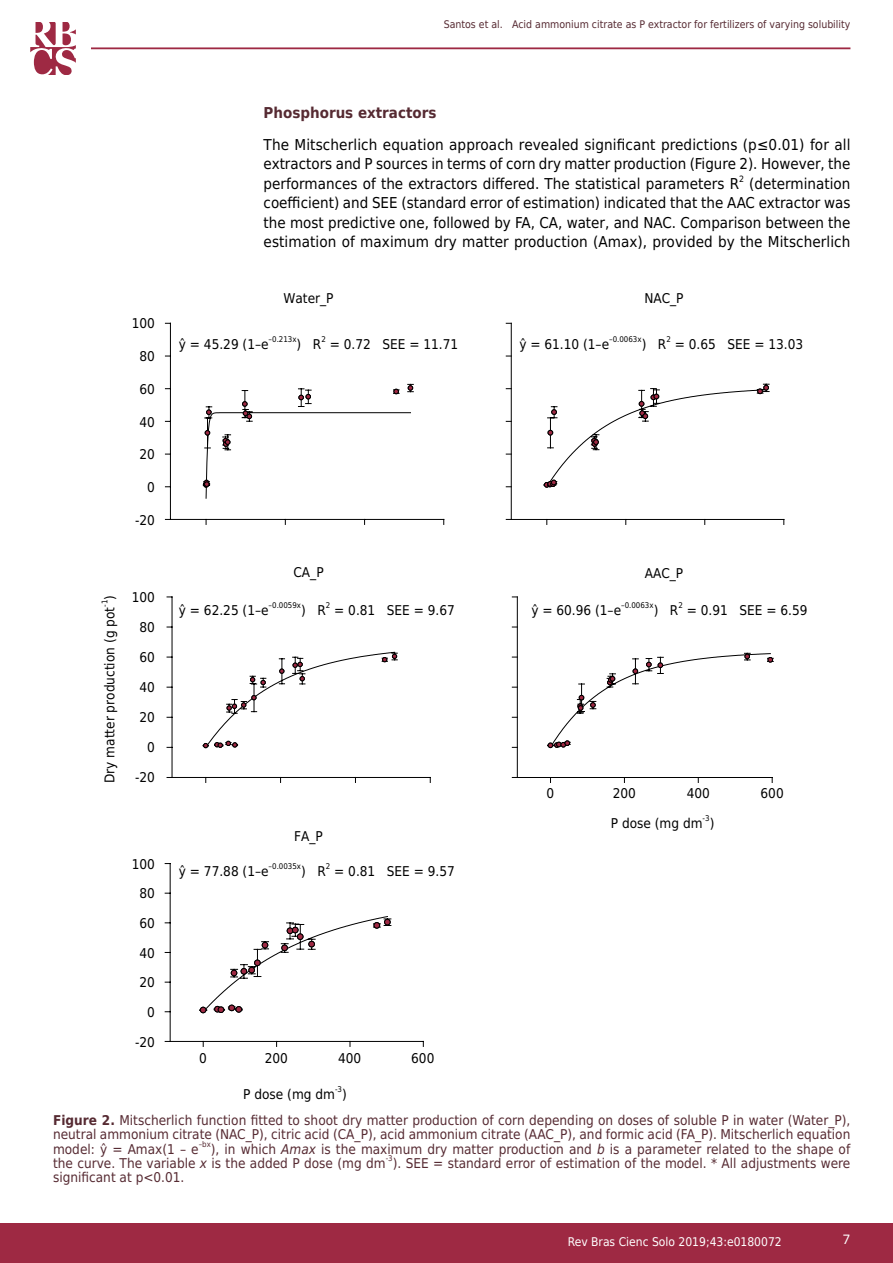
<style>
.page{position:relative;width:893px;height:1263px;background:#fff}
.page>*{position:absolute;margin:0;border:0;box-sizing:border-box;transform-origin:0 0}
.t1{font:15px/19.5px "DejaVu Sans Condensed";color:#000;text-align:justify}
.t2{font:700 15px "DejaVu Sans Condensed";color:#562a32}
.t3{font:13.5px/14.2px "DejaVu Sans Condensed";color:#562a32;text-align:justify}
.t4{font:13.5px "DejaVu Sans Condensed";color:#000}
.t5{font:13.5px "Akkurat Pro";color:#fff}
.t6{font:12px "DejaVu Sans Condensed";color:#fff}
.t7{font:10.5px "DejaVu Sans Condensed";color:#562a32}
.t8{font:8.7px "DejaVu Sans Condensed";color:#000}
.t9{font:7.8px "DejaVu Sans Condensed";color:#000}
.t10{font:7.8px "DejaVu Sans Condensed";color:#562a32}
.s1{font-weight:700}
.s2{font-style:italic}
</style>
<div class="page">
<div style="left:0;top:1223px;width:893px;height:40px;background:#9e2943"></div>
<hr style="left:91px;top:47px;width:759px;height:2px;background:#9e2943">
<svg style="left:30px;top:22px;width:46px;height:52px"></svg>
<hr style="left:170px;top:519px;width:274px;height:1px;background:#000">
<hr style="left:170px;top:323px;width:1px;height:196px;background:#000">
<svg style="left:203px;top:384px;width:211px;height:115px"></svg>
<svg style="left:510px;top:322px;width:275px;height:203px"></svg>
<hr style="left:172px;top:777px;width:258px;height:1px;background:#000">
<hr style="left:172px;top:597px;width:1px;height:180px;background:#000">
<svg style="left:202px;top:651px;width:196px;height:97px"></svg>
<svg style="left:517px;top:596px;width:257px;height:182px"></svg>
<svg style="left:548px;top:740px;width:22px;height:8px"></svg>
<svg style="left:577px;top:695px;width:7px;height:16px"></svg>
<svg style="left:590px;top:702px;width:6px;height:6px"></svg>
<svg style="left:607px;top:676px;width:8px;height:9px"></svg>
<svg style="left:633px;top:669px;width:5px;height:5px"></svg>
<svg style="left:646px;top:662px;width:5px;height:5px"></svg>
<svg style="left:658px;top:663px;width:5px;height:5px"></svg>
<svg style="left:745px;top:654px;width:5px;height:5px"></svg>
<svg style="left:768px;top:657px;width:5px;height:5px"></svg>
<hr style="left:170px;top:1041px;width:253px;height:1px;background:#000">
<hr style="left:170px;top:863px;width:1px;height:178px;background:#000">
<svg style="left:199px;top:916px;width:193px;height:97px"></svg>
<div style="left:384px;top:919px;width:7px;height:6px;border:1px solid #000;border-radius:50%"></div>
<svg style="left:548px;top:430px;width:5px;height:5px"></svg>
<svg style="left:544px;top:480px;width:12px;height:7px"></svg>
<svg style="left:551px;top:409px;width:6px;height:6px"></svg>
<svg style="left:591px;top:438px;width:8px;height:9px"></svg>
<svg style="left:639px;top:394px;width:20px;height:25px"></svg>
<svg style="left:757px;top:385px;width:12px;height:9px"></svg>
<p class="t7" style="left:444px;top:16px;width:408px">Santos et al. Acid ammonium citrate as P extractor for fertilizers of varying solubility</p>
<p class="t2" style="left:264px;top:100px;width:174px">Phosphorus extractors</p>
<p class="t1" style="left:264px;top:135px;width:588px">The Mitscherlich equation approach revealed significant predictions (p≤0.01) for all extractors and P sources in terms of corn dry matter production (Figure 2). However, the performances of the extractors differed. The statistical parameters R</p>
<p class="t8" style="left:739px;top:172px;width:6px">2</p>
<p class="t1" style="left:264px;top:174px;width:588px;text-indent:486px">(determination coefficient) and SEE (standard error of estimation) indicated that the AAC extractor was the most predictive one, followed by FA, CA, water, and NAC. Comparison between the estimation of maximum dry matter production (Amax), provided by the Mitscherlich</p>
<p class="t4" style="left:284px;top:287px;width:52px">Water_P</p>
<p class="t4" style="left:644px;top:287px;width:41px">NAC_P</p>
<p class="t4" style="left:132px;top:313px;width:25px">100</p>
<p class="t4" style="left:140px;top:345px;width:17px">80</p>
<p class="t4" style="left:179px;top:333px;width:91px">ŷ = 45.29 (1–e</p>
<p class="t9" style="left:269px;top:333px;width:29px">–0.213x</p>
<p class="t4" style="left:297px;top:333px;width:26px">) R</p>
<p class="t9" style="left:321px;top:333px;width:6px">2</p>
<p class="t4" style="left:330px;top:333px;width:130px">= 0.72 SEE = 11.71</p>
<p class="t4" style="left:519px;top:333px;width:91px">ŷ = 61.10 (1–e</p>
<p class="t9" style="left:609px;top:333px;width:34px">–0.0063x</p>
<p class="t4" style="left:642px;top:333px;width:26px">) R</p>
<p class="t9" style="left:666px;top:333px;width:6px">2</p>
<p class="t4" style="left:675px;top:333px;width:130px">= 0.65 SEE = 13.03</p>
<p class="t4" style="left:140px;top:378px;width:17px">60</p>
<p class="t4" style="left:140px;top:411px;width:17px">40</p>
<p class="t4" style="left:140px;top:443px;width:17px">20</p>
<p class="t4" style="left:147px;top:476px;width:9px">0</p>
<p class="t4" style="left:135px;top:509px;width:21px">-20</p>
<p class="t4" style="left:293px;top:561px;width:32px">CA_P</p>
<p class="t4" style="left:645px;top:562px;width:40px">AAC_P</p>
<p class="t4" style="left:99px;top:600px;width:6px;rotate:-90deg">)</p>
<p class="t9" style="left:99px;top:607px;width:9px;rotate:-90deg">-1</p>
<p class="t4" style="left:99px;top:783px;width:178px;rotate:-90deg">Dry matter production (g pot</p>
<p class="t4" style="left:132px;top:586px;width:25px">100</p>
<p class="t4" style="left:140px;top:616px;width:17px">80</p>
<p class="t4" style="left:140px;top:646px;width:17px">60</p>
<p class="t4" style="left:140px;top:676px;width:17px">40</p>
<p class="t4" style="left:140px;top:706px;width:17px">20</p>
<p class="t4" style="left:147px;top:737px;width:9px">0</p>
<p class="t4" style="left:135px;top:767px;width:21px">-20</p>
<p class="t4" style="left:179px;top:599px;width:91px">ŷ = 62.25 (1–e</p>
<p class="t9" style="left:269px;top:599px;width:34px">–0.0059x</p>
<p class="t4" style="left:301px;top:599px;width:26px">) R</p>
<p class="t9" style="left:326px;top:599px;width:6px">2</p>
<p class="t4" style="left:334px;top:599px;width:122px">= 0.81 SEE = 9.67</p>
<p class="t4" style="left:531px;top:599px;width:91px">ŷ = 60.96 (1–e</p>
<p class="t9" style="left:621px;top:599px;width:34px">–0.0063x</p>
<p class="t4" style="left:654px;top:599px;width:26px">) R</p>
<p class="t9" style="left:678px;top:599px;width:6px">2</p>
<p class="t4" style="left:687px;top:599px;width:122px">= 0.91 SEE = 6.59</p>
<p class="t4" style="left:547px;top:782px;width:9px">0</p>
<p class="t4" style="left:613px;top:782px;width:25px">200</p>
<p class="t4" style="left:687px;top:782px;width:25px">400</p>
<p class="t4" style="left:761px;top:782px;width:25px">600</p>
<p class="t4" style="left:294px;top:825px;width:30px">FA_P</p>
<p class="t4" style="left:611px;top:812px;width:93px">P dose (mg dm</p>
<p class="t9" style="left:703px;top:812px;width:9px">-3</p>
<p class="t4" style="left:710px;top:812px;width:6px">)</p>
<p class="t4" style="left:132px;top:853px;width:25px">100</p>
<p class="t4" style="left:179px;top:860px;width:91px">ŷ = 77.88 (1–e</p>
<p class="t9" style="left:269px;top:860px;width:34px">–0.0035x</p>
<p class="t4" style="left:301px;top:860px;width:26px">) R</p>
<p class="t9" style="left:326px;top:860px;width:6px">2</p>
<p class="t4" style="left:334px;top:860px;width:122px">= 0.81 SEE = 9.57</p>
<p class="t4" style="left:140px;top:882px;width:17px">80</p>
<p class="t4" style="left:140px;top:912px;width:17px">60</p>
<p class="t4" style="left:140px;top:942px;width:17px">40</p>
<p class="t4" style="left:140px;top:971px;width:17px">20</p>
<p class="t4" style="left:147px;top:1001px;width:9px">0</p>
<p class="t4" style="left:135px;top:1031px;width:21px">-20</p>
<p class="t4" style="left:199px;top:1047px;width:9px">0</p>
<p class="t4" style="left:265px;top:1047px;width:25px">200</p>
<p class="t4" style="left:338px;top:1047px;width:25px">400</p>
<p class="t4" style="left:411px;top:1047px;width:25px">600</p>
<p class="t4" style="left:243px;top:1083px;width:93px">P dose (mg dm</p>
<p class="t9" style="left:335px;top:1083px;width:9px">-3</p>
<p class="t4" style="left:342px;top:1083px;width:6px">)</p>
<p class="t3" style="left:53px;top:1113px;width:799px"><span class="s1">Figure 2.</span> Mitscherlich function fitted to shoot dry matter production of corn depending on doses of soluble P in water (Water_P), neutral ammonium citrate (NAC_P), citric acid (CA_P), acid ammonium citrate (AAC_P), and formic acid (FA_P). Mitscherlich equation model: ŷ = Amax(1 – e</p>
<p class="t10" style="left:199px;top:1138px;width:14px">–bx</p>
<p class="t3" style="left:53px;top:1141px;width:799px;text-indent:158px">), in which <span class="s2">Amax</span> is the maximum dry matter production and <span class="s2">b</span> is a parameter related to the shape of the curve. The variable <span class="s2">x</span> is the added P dose (mg dm</p>
<p class="t10" style="left:386px;top:1152px;width:9px">-3</p>
<p class="t3" style="left:393px;top:1156px;width:459px">). SEE = standard error of estimation of the model. * All adjustments were</p>
<p class="t3" style="left:53px;top:1170px;width:133px">significant at p&lt;0.01.</p>
<p class="t6" style="left:568px;top:1231px;width:215px">Rev Bras Cienc Solo 2019;43:e0180072</p>
<p class="t5" style="left:843px;top:1231px;width:9px">7</p>
</div>
